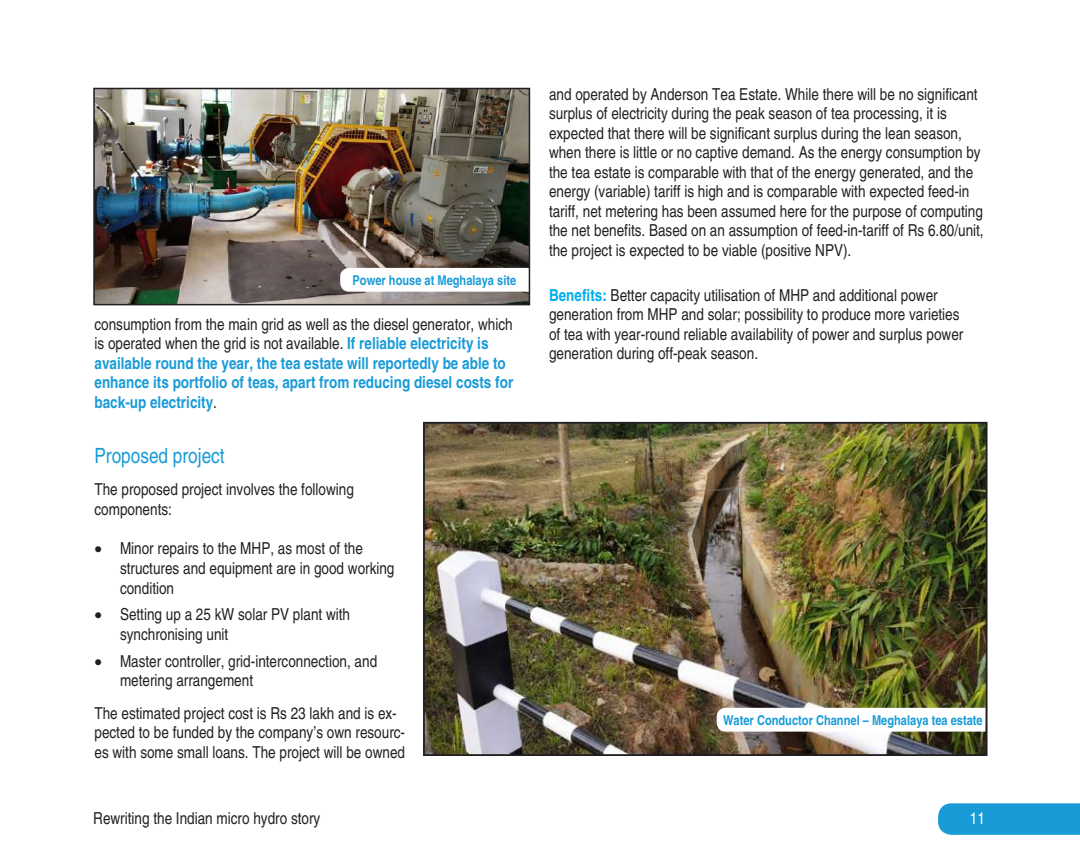
<style>
.page{position:relative;width:1080px;height:864px;background:#fff}
.page>*{position:absolute;margin:0;border:0;box-sizing:border-box;transform-origin:0 0}
.t1{font:21px "Helvetica Narrow OTF";color:#199bd8}
.t2{font:16.5px/19.5px "Helvetica Narrow OTF";color:#231f20}
.t3{font:700 16.5px/19.5px "Helvetica Narrow OTF";color:#199bd8}
.t4{font:16.5px "Helvetica Narrow OTF";color:#fff}
.t5{font:700 13.5px "Helvetica Narrow OTF";color:#199bd8}
.s1{font-weight:400;color:#231f20}
.s2{font-weight:700;color:#00aeef}
</style>
<div class="page">
<svg style="left:938px;top:803px;width:142px;height:32px;background:#209ed9"></svg>
<img style="left:426px;top:425px;width:559px;height:328px">
<div style="left:423px;top:422px;width:565px;height:334px;border:2px solid #231f20"></div>
<svg style="left:717px;top:708px;width:268px;height:24px"></svg>
<img style="left:96px;top:91px;width:431px;height:211px">
<div style="left:93px;top:88px;width:437px;height:217px;border:2px solid #231f20"></div>
<svg style="left:340px;top:268px;width:189px;height:24px"></svg>
<p class="t5" style="left:353px;top:272px;width:165px">Power house at Meghalaya site</p>
<p class="t3" style="left:94px;top:314px;width:420px"><span class="s1">consumption from the main grid as well as the diesel generator, which is operated when the grid is not available.</span> If reliable electricity is available round the year, the tea estate will reportedly be able to enhance its portfolio of teas, apart from reducing diesel costs for back-up electricity<span class="s1">.</span></p>
<p class="t1" style="left:94px;top:443px;width:132px">Proposed project</p>
<p class="t2" style="left:94px;top:480px;width:261px">The proposed project involves the following components:</p>
<p class="t2" style="left:120px;top:538px;width:276px;text-indent:-26px">• Minor repairs to the MHP, as most of the structures and equipment are in good working condition</p>
<p class="t2" style="left:120px;top:604px;width:232px;text-indent:-26px">• Setting up a 25 kW solar PV plant with synchronising unit</p>
<p class="t2" style="left:120px;top:651px;width:259px;text-indent:-26px">• Master controller, grid-interconnection, and metering arrangement</p>
<p class="t2" style="left:94px;top:703px;width:312px">The estimated project cost is Rs 23 lakh and is ex&shy;pected to be funded by the company’s own resourc&shy;es with some small loans. The project will be owned</p>
<p class="t2" style="left:549px;top:84px;width:436px">and operated by Anderson Tea Estate. While there will be no significant surplus of electricity during the peak season of tea processing, it is expected that there will be significant surplus during the lean season, when there is little or no captive demand. As the energy consumption by the tea estate is comparable with that of the energy generated, and the energy (variable) tariff is high and is comparable with expected feed-in tariff, net metering has been assumed here for the purpose of computing the net benefits. Based on an assumption of feed-in-tariff of Rs 6.80/unit, the project is expected to be viable (positive NPV).</p>
<p class="t2" style="left:549px;top:285px;width:416px"><span class="s2">Benefits:</span> Better capacity utilisation of MHP and additional power generation from MHP and solar; possibility to produce more varieties of tea with year-round reliable availability of power and surplus power generation during off-peak season.</p>
<p class="t5" style="left:723px;top:712px;width:261px">Water Conductor Channel – Meghalaya tea estate</p>
<p class="t2" style="left:93px;top:809px;width:229px">Rewriting the Indian micro hydro story</p>
<p class="t4" style="left:970px;top:809px;width:17px">11</p>
</div>
